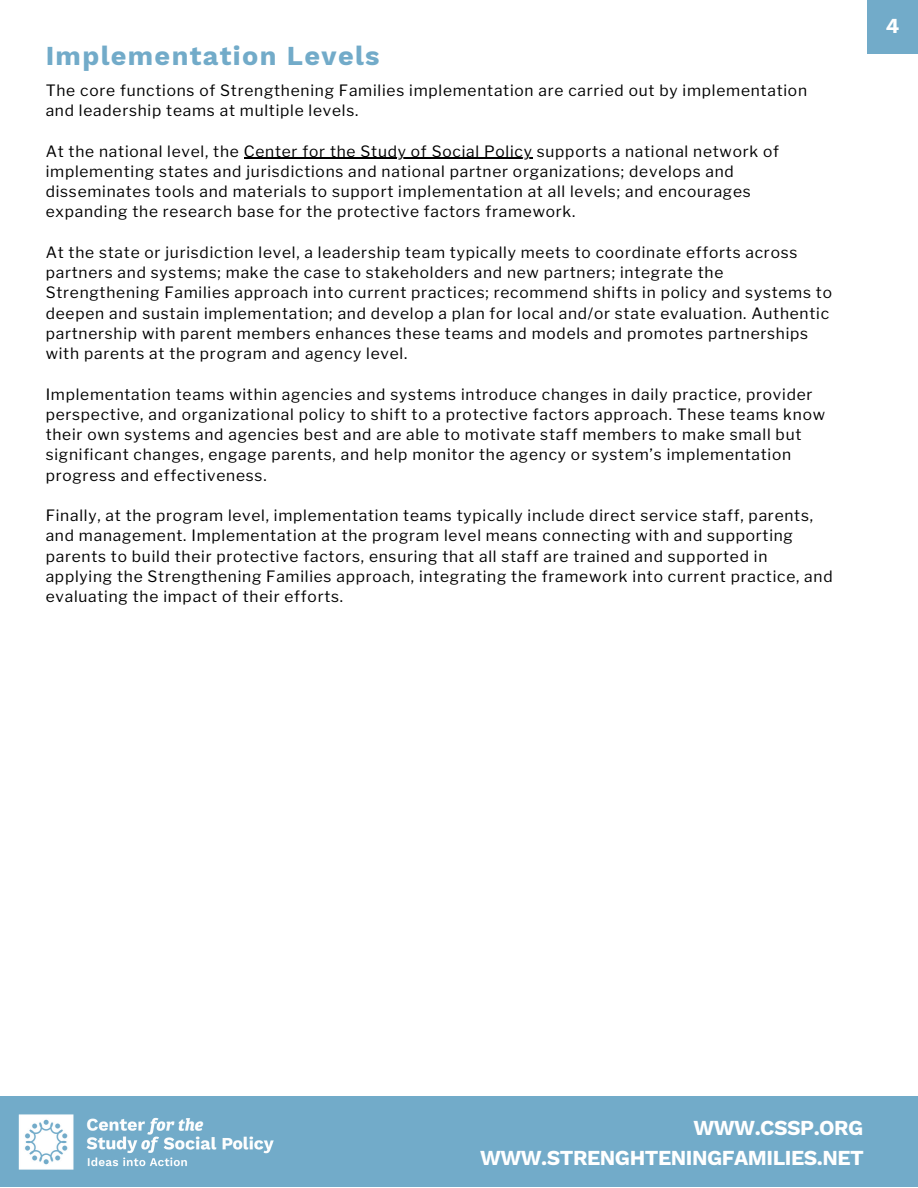
<style>
.page{position:relative;width:918px;height:1188px;background:#fff}
.page>*{position:absolute;margin:0;border:0;box-sizing:border-box;transform-origin:0 0}
.t1{font:700 27px "Work Sans";letter-spacing:.05em;color:#72abc9}
.t2{font:700 21px "Work Sans";letter-spacing:-.025em;color:#fff}
.t3{font:15.45px/20.2px "Libre Franklin";letter-spacing:.05em;color:#000}
</style>
<div class="page">
<div style="left:0;top:1096px;width:918px;height:91px;background:#72abc9"></div>
<img style="left:18px;top:1114px;width:256px;height:56px">
<div style="left:868px;top:0;width:50px;height:53px;background:#72abc9"></div>
<hr style="left:244px;top:158px;width:289px;height:1px;background:#000">
<p class="t1" style="left:46px;top:40px;width:335px">Implementation Levels</p>
<p class="t3" style="left:46px;top:80px;width:763px">The core functions of Strengthening Families implementation are carried out by implementation and leadership teams at multiple levels.</p>
<p class="t3" style="left:46px;top:141px;width:735px">At the national level, the Center for the Study of Social Policy supports a national network of</p>
<p class="t3" style="left:46px;top:161px;width:707px">implementing states and jurisdictions and national partner organizations; develops and disseminates tools and materials to support implementation at all levels; and encourages expanding the research base for the protective factors framework.</p>
<p class="t3" style="left:46px;top:242px;width:753px">At the state or jurisdiction level, a leadership team typically meets to coordinate efforts across</p>
<h2 class="t3" style="left:46px;top:262px;width:788px">partners and systems; make the case to stakeholders and new partners; integrate the Strengthening Families approach into current practices; recommend shifts in policy and systems to deepen and sustain implementation; and develop a plan for local and/or state evaluation. Authentic partnership with parent members enhances these teams and models and promotes partnerships with parents at the program and agency level.</h2>
<h2 class="t3" style="left:46px;top:384px;width:768px">Implementation teams within agencies and systems introduce changes in daily practice, provider</h2>
<h2 class="t3" style="left:46px;top:404px;width:781px">perspective, and organizational policy to shift to a protective factors approach. These teams know their own systems and agencies best and are able to motivate staff members to make small but significant changes, engage parents, and help monitor the agency or system’s implementation progress and effectiveness.</h2>
<h2 class="t3" style="left:46px;top:505px;width:788px">Finally, at the program level, implementation teams typically include direct service staff, parents, and management. Implementation at the program level means connecting with and supporting parents to build their protective factors, ensuring that all staff are trained and supported in applying the Strengthening Families approach, integrating the framework into current practice, and evaluating the impact of their efforts.</h2>
<p class="t2" style="left:886px;top:13px;width:15px">4</p>
<p class="t2" style="left:693px;top:1116px;width:172px">WWW.CSSP.ORG</p>
<p class="t2" style="left:480px;top:1146px;width:385px">WWW.STRENGHTENINGFAMILIES.NET</p>
</div>
